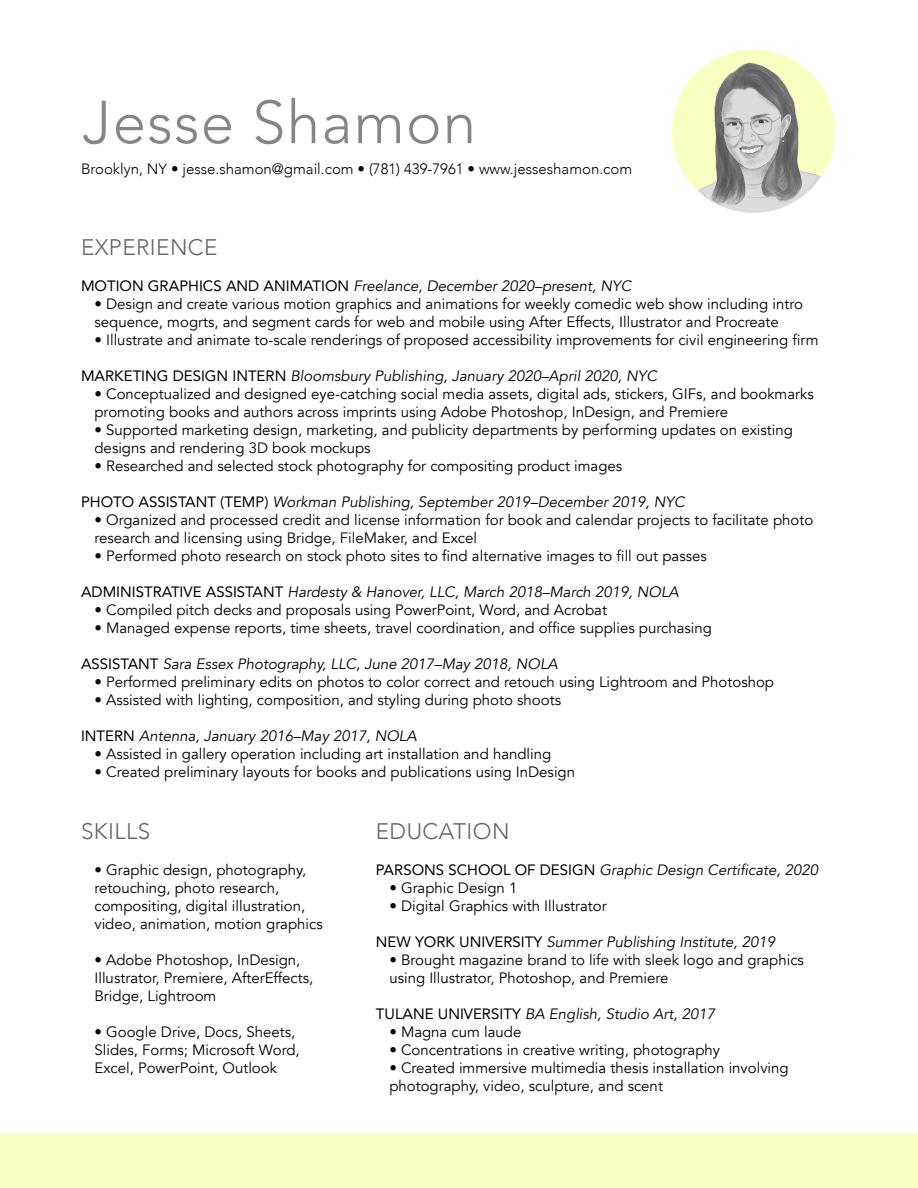
<style>
.page{position:relative;width:918px;height:1188px;background:#fff}
.page>*{position:absolute;margin:0;border:0;box-sizing:border-box;transform-origin:0 0}
.t1{font:300 60px "Avenir";letter-spacing:.02em;color:#858585}
.t2{font:300 22.5px "Avenir";letter-spacing:.02em;color:#646464}
.t3{font:15px/18px "Avenir";color:#000}
.t4{font:italic 15px "Avenir";color:#000}
.t5{font:300 15px "Avenir";color:#000}
.s1{font-style:normal}
</style>
<div class="page">
<div style="left:0;top:1134px;width:918px;height:54px;background:#f9fec1"></div>
<div style="left:672px;top:50px;width:163px;height:163px;background:#f9fec1;border-radius:50%"></div>
<svg style="left:721px;top:206px;width:65px;height:7px"></svg>
<img style="left:682px;top:63px;width:146px;height:143px">
<h1 class="t1" style="left:83px;top:87px;width:395px">Jesse Shamon</h1>
<p class="t5" style="left:81px;top:160px;width:553px">Brooklyn, NY • jesse.shamon@gmail.com • (781) 439-7961 • www.jesseshamon.com</p>
<h2 class="t2" style="left:81px;top:234px;width:138px">EXPERIENCE</h2>
<p class="t4" style="left:81px;top:277px;width:552px"><span class="s1">MOTION GRAPHICS AND ANIMATION</span> Freelance, December 2020–present, NYC</p>
<p class="t3" style="left:94px;top:295px;width:710px">• Design and create various motion graphics and animations for weekly comedic web show including intro sequence, mogrts, and segment cards for web and mobile using After Effects, Illustrator and Procreate</p>
<p class="t3" style="left:94px;top:331px;width:726px">• Illustrate and animate to-scale renderings of proposed accessibility improvements for civil engineering firm</p>
<p class="t4" style="left:81px;top:367px;width:577px"><span class="s1">MARKETING DESIGN INTERN</span> Bloomsbury Publishing, January 2020–April 2020, NYC</p>
<p class="t3" style="left:94px;top:385px;width:721px">• Conceptualized and designed eye-catching social media assets, digital ads, stickers, GIFs, and bookmarks promoting books and authors across imprints using Adobe Photoshop, InDesign, and Premiere</p>
<p class="t3" style="left:94px;top:421px;width:700px">• Supported marketing design, marketing, and publicity departments by performing updates on existing designs and rendering 3D book mockups</p>
<p class="t3" style="left:94px;top:457px;width:529px">• Researched and selected stock photography for compositing product images</p>
<p class="t4" style="left:81px;top:493px;width:605px"><span class="s1">PHOTO ASSISTANT (TEMP)</span> Workman Publishing, September 2019–December 2019, NYC</p>
<p class="t3" style="left:94px;top:511px;width:720px">• Organized and processed credit and license information for book and calendar projects to facilitate photo research and licensing using Bridge, FileMaker, and Excel</p>
<p class="t3" style="left:94px;top:547px;width:614px">• Performed photo research on stock photo sites to find alternative images to fill out passes</p>
<p class="t4" style="left:81px;top:583px;width:599px"><span class="s1">ADMINISTRATIVE ASSISTANT</span> Hardesty &amp; Hanover, LLC, March 2018–March 2019, NOLA</p>
<p class="t3" style="left:94px;top:601px;width:514px">• Compiled pitch decks and proposals using PowerPoint, Word, and Acrobat</p>
<p class="t3" style="left:94px;top:619px;width:619px">• Managed expense reports, time sheets, travel coordination, and office supplies purchasing</p>
<p class="t4" style="left:81px;top:655px;width:478px"><span class="s1">ASSISTANT</span> Sara Essex Photography, LLC, June 2017–May 2018, NOLA</p>
<p class="t3" style="left:94px;top:673px;width:681px">• Performed preliminary edits on photos to color correct and retouch using Lightroom and Photoshop</p>
<p class="t3" style="left:94px;top:691px;width:468px">• Assisted with lighting, composition, and styling during photo shoots</p>
<p class="t4" style="left:81px;top:727px;width:337px"><span class="s1">INTERN</span> Antenna, January 2016–May 2017, NOLA</p>
<p class="t3" style="left:94px;top:745px;width:458px">• Assisted in gallery operation including art installation and handling</p>
<p class="t3" style="left:94px;top:763px;width:482px">• Created preliminary layouts for books and publications using InDesign</p>
<h2 class="t2" style="left:81px;top:818px;width:71px">SKILLS</h2>
<p class="t3" style="left:94px;top:861px;width:230px">• Graphic design, photography, retouching, photo research, compositing, digital illustration, video, animation, motion graphics</p>
<p class="t3" style="left:94px;top:951px;width:220px">• Adobe Photoshop, InDesign,<br>Illustrator, Premiere, AfterEffects,<br>Bridge, Lightroom</p>
<p class="t3" style="left:94px;top:1023px;width:207px">• Google Drive, Docs, Sheets,<br>Slides, Forms; Microsoft Word,<br>Excel, PowerPoint, Outlook</p>
<h2 class="t2" style="left:376px;top:818px;width:135px">EDUCATION</h2>
<p class="t4" style="left:376px;top:861px;width:444px"><span class="s1">PARSONS SCHOOL OF DESIGN</span> Graphic Design Certificate, 2020</p>
<p class="t3" style="left:389px;top:879px;width:130px">• Graphic Design 1</p>
<p class="t3" style="left:389px;top:897px;width:219px">• Digital Graphics with Illustrator</p>
<p class="t4" style="left:376px;top:933px;width:401px"><span class="s1">NEW YORK UNIVERSITY</span> Summer Publishing Institute, 2019</p>
<p class="t3" style="left:389px;top:951px;width:416px">• Brought magazine brand to life with sleek logo and graphics using Illustrator, Photoshop, and Premiere</p>
<p class="t4" style="left:376px;top:1005px;width:341px"><span class="s1">TULANE UNIVERSITY</span> BA English, Studio Art, 2017</p>
<p class="t3" style="left:389px;top:1023px;width:134px">• Magna cum laude</p>
<p class="t3" style="left:389px;top:1041px;width:332px">• Concentrations in creative writing, photography</p>
<p class="t3" style="left:389px;top:1059px;width:401px">• Created immersive multimedia thesis installation involving photography, video, sculpture, and scent</p>
</div>
